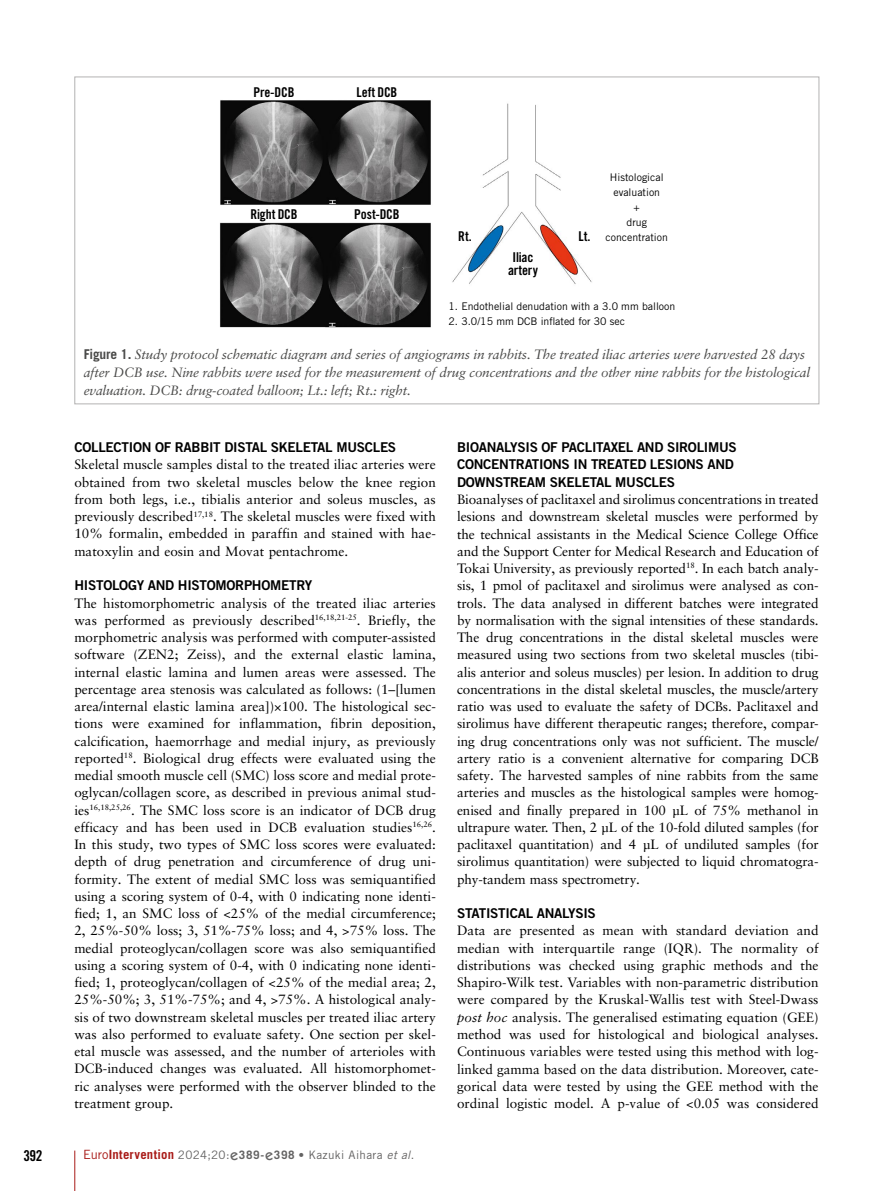
<style>
.page{position:relative;width:893px;height:1191px;background:#fff}
.page>*{position:absolute;margin:0;border:0;box-sizing:border-box;transform-origin:0 0}
.t1{font:15px "Trade Gothic LT Std Bd Cn 20";color:#000}
.t2{font:13.5px/17.2px "Sabon LTW1 G";color:#000;text-align:justify}
.t3{font:italic 13.5px/18px "Sabon LTW1 G";letter-spacing:-.015em;color:#4a4a49}
.t4{font:13.5px/17.2px "Trade Gothic LT Std Bd 2";letter-spacing:-.02em;color:#000}
.t5{font:13.5px/13.5px "Trade Gothic LT Std Bd Cn 20";letter-spacing:-.01em;color:#000;text-align:center}
.t6{font:11.7px "Trade Gothic LT Std";letter-spacing:.03em;color:#646363}
.t7{font:10.5px/15px "Trade Gothic LT Std";color:#000;text-align:center}
.s1{font-family:"Trade Gothic LT Std";font-weight:700;font-style:normal}
.s2{font-size:12.75px;color:#a91b18}
.s3{font-weight:700;font-size:12.75px;color:#a91b18}
.s4{font-family:"ITC Kabel Std";font-weight:500;font-size:15px}
.s5{font-weight:700}
.s6{font-family:"Sabon LTW1 G"}
.s7{font-style:italic}
</style>
<div class="page">
<hr style="left:74px;top:1150px;width:1px;height:41px;background:#a91b18">
<img style="left:220px;top:100px;width:211px;height:228px">
<img style="left:452px;top:103px;width:140px;height:181px">
<p class="t5" style="left:253px;top:85px;width:43px">Pre-DCB</p>
<p class="t5" style="left:356px;top:85px;width:42px">Left DCB</p>
<p class="t5" style="left:250px;top:207px;width:49px">Right DCB</p>
<p class="t5" style="left:354px;top:207px;width:47px">Post-DCB</p>
<p class="t7" style="left:605px;top:170px;width:64px">Histological evaluation<br>+<br>drug concentration</p>
<p class="t5" style="left:458px;top:229px;width:15px">Rt.</p>
<p class="t5" style="left:579px;top:229px;width:13px">Lt.</p>
<p class="t5" style="left:508px;top:250px;width:31px">Iliac artery</p>
<p class="t7" style="left:448px;top:299px;width:228px">1. Endothelial denudation with a 3.0 mm balloon</p>
<p class="t7" style="left:448px;top:314px;width:178px">2. 3.0/15 mm DCB inflated for 30 sec</p>
<p class="t3" style="left:84px;top:345px;width:728px"><span class="s1">Figure 1.</span> Study protocol schematic diagram and series of angiograms in rabbits. The treated iliac arteries were harvested 28 days after DCB use. Nine rabbits were used for the measurement of drug concentrations and the other nine rabbits for the histological evaluation. DCB: drug-coated balloon; Lt.: left; Rt.: right.</p>
<p class="t4" style="left:74px;top:438px;width:323px">COLLECTION OF RABBIT DISTAL SKELETAL MUSCLES</p>
<p class="t2" style="left:74px;top:456px;width:363px">Skeletal muscle samples distal to the treated iliac arteries were obtained from two skeletal muscles below the knee region from both legs, i.e., tibialis anterior and soleus muscles, as previously described<sup>17,18</sup>. The skeletal muscles were fixed with 10% formalin, embedded in paraffin and stained with hae&shy;matoxylin and eosin and Movat pentachrome.</p>
<p class="t4" style="left:74px;top:576px;width:239px">HISTOLOGY AND HISTOMORPHOMETRY</p>
<p class="t2" style="left:74px;top:594px;width:363px">The histomorphometric analysis of the treated iliac arteries was performed as previously described<sup>16,18,21-25</sup>. Briefly, the morphometric analysis was performed with computer-assisted software (ZEN2; Zeiss), and the external elastic lamina, internal elastic lamina and lumen areas were assessed. The percentage area stenosis was calculated as follows: (1–[lumen area/internal elastic lamina area])×100. The histological sec&shy;tions were examined for inflammation, fibrin deposition, calcification, haemorrhage and medial injury, as previously reported<sup>18</sup>. Biological drug effects were evaluated using the medial smooth muscle cell (SMC) loss score and medial prote&shy;oglycan/collagen score, as described in previous animal stud&shy;ies<sup>16,18,25,26</sup>. The SMC loss score is an indicator of DCB drug efficacy and has been used in DCB evaluation studies<sup>16,26</sup>.<br>In this study, two types of SMC loss scores were evaluated: depth of drug penetration and circumference of drug uni&shy;formity. The extent of medial SMC loss was semiquantified using a scoring system of 0-4, with 0 indicating none identi&shy;fied; 1, an SMC loss of &lt;25% of the medial circumference; 2, 25%-50% loss; 3, 51%-75% loss; and 4, &gt;75% loss. The medial proteoglycan/collagen score was also semiquantified using a scoring system of 0-4, with 0 indicating none identi&shy;fied; 1, proteoglycan/collagen of &lt;25% of the medial area; 2, 25%-50%; 3, 51%-75%; and 4, &gt;75%. A histological analy&shy;sis of two downstream skeletal muscles per treated iliac artery was also performed to evaluate safety. One section per skel&shy;etal muscle was assessed, and the number of arterioles with DCB-induced changes was evaluated. All histomorphomet&shy;ric analyses were performed with the observer blinded to the treatment group.</p>
<p class="t1" style="left:24px;top:1147px;width:21px">392</p>
<p class="t6" style="left:83px;top:1147px;width:333px"><span class="s2">Euro</span><span class="s3">Intervention</span> 2024;20:<span class="s4">e</span><span class="s5">389-</span><span class="s4">e</span><span class="s5">398</span> <span class="s6">•</span> Kazuki Aihara <span class="s7">et al</span>.</p>
<p class="t4" style="left:457px;top:438px;width:281px">BIOANALYSIS OF PACLITAXEL AND SIROLIMUS<br>CONCENTRATIONS IN TREATED LESIONS AND<br>DOWNSTREAM SKELETAL MUSCLES</p>
<p class="t2" style="left:457px;top:490px;width:363px">Bioanalyses of paclitaxel and sirolimus concentrations in treated lesions and downstream skeletal muscles were performed by the technical assistants in the Medical Science College Office and the Support Center for Medical Research and Education of Tokai University, as previously reported<sup>18</sup>. In each batch analy&shy;sis, 1 pmol of paclitaxel and sirolimus were analysed as con&shy;trols. The data analysed in different batches were integrated by normalisation with the signal intensities of these standards.<br>The drug concentrations in the distal skeletal muscles were measured using two sections from two skeletal muscles (tibi&shy;alis anterior and soleus muscles) per lesion. In addition to drug concentrations in the distal skeletal muscles, the muscle/artery ratio was used to evaluate the safety of DCBs. Paclitaxel and sirolimus have different therapeutic ranges; therefore, compar&shy;ing drug concentrations only was not sufficient. The muscle/ artery ratio is a convenient alternative for comparing DCB safety. The harvested samples of nine rabbits from the same arteries and muscles as the histological samples were homog&shy;enised and finally prepared in 100 µL of 75% methanol in ultrapure water. Then, 2 µL of the 10-fold diluted samples (for paclitaxel quantitation) and 4 µL of undiluted samples (for sirolimus quantitation) were subjected to liquid chromatogra&shy;phy-tandem mass spectrometry.</p>
<p class="t4" style="left:457px;top:904px;width:140px">STATISTICAL ANALYSIS</p>
<p class="t2" style="left:457px;top:921px;width:363px">Data are presented as mean with standard deviation and median with interquartile range (IQR). The normality of distributions was checked using graphic methods and the Shapiro-Wilk test. Variables with non-parametric distribution were compared by the Kruskal-Wallis test with Steel-Dwass <span class="s7">post hoc</span> analysis. The generalised estimating equation (GEE) method was used for histological and biological analyses.<br>Continuous variables were tested using this method with log&shy;linked gamma based on the data distribution. Moreover, cate&shy;gorical data were tested by using the GEE method with the ordinal logistic model. A p-value of &lt;0.05 was considered</p>
</div>
